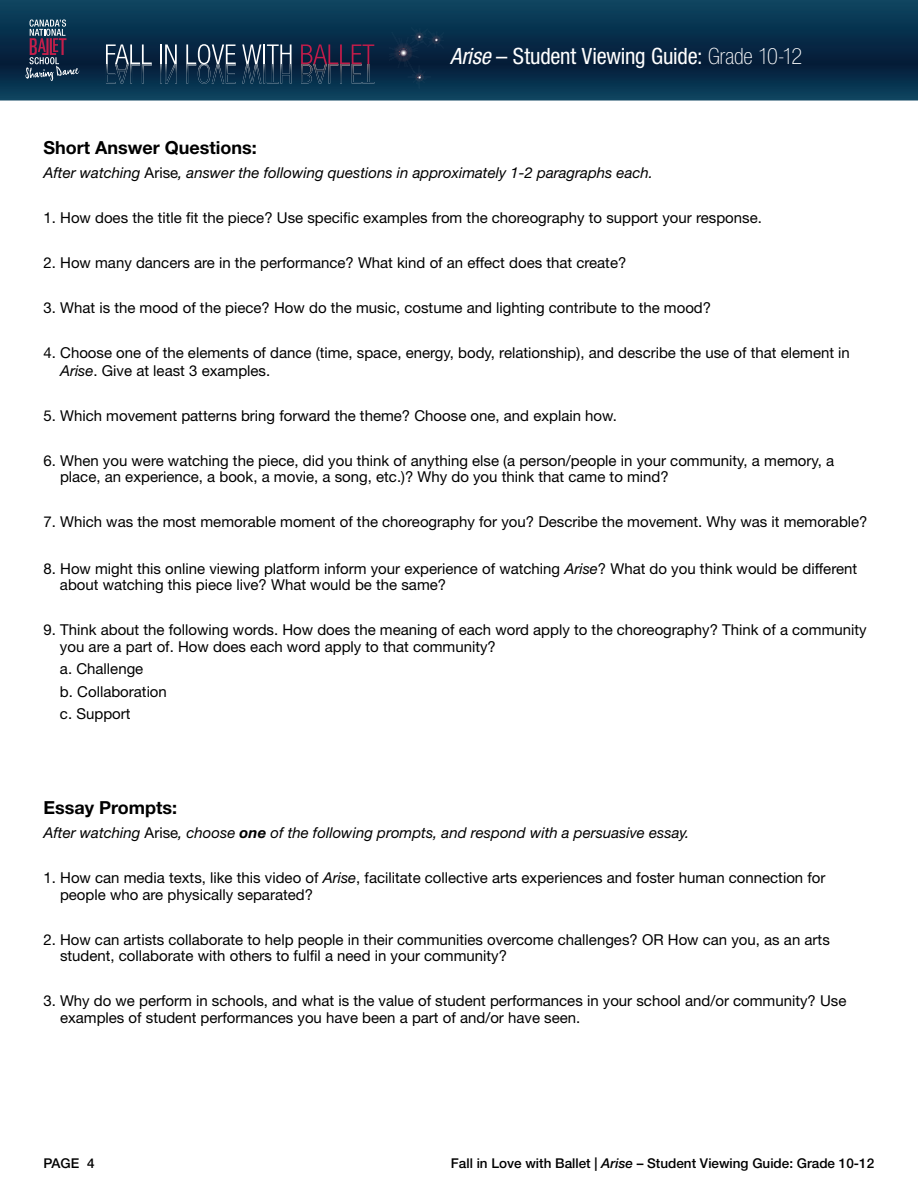
<style>
.page{position:relative;width:918px;height:1188px;background:#fff}
.page>*{position:absolute;margin:0;border:0;box-sizing:border-box;transform-origin:0 0}
.t1{font:condensed 22.5px "Helvetica Neue LT Std";letter-spacing:-.01em;color:#fff}
.t2{font:700 18px "Helvetica Neue LT Std";color:#000}
.t3{font:15px/16.5px "Helvetica Neue LT Std";color:#000}
.t4{font:italic 15px "Helvetica Neue LT Std";color:#000}
.t5{font:500 13.5px "Helvetica Neue LT Std";color:#000}
.s1{font-style:italic}
.s2{font-weight:100}
.s3{font-style:normal}
.s4{font-weight:700}
</style>
<div class="page">
<div style="left:0;top:0;width:918px;height:63px;background:#0c3f5a"></div>
<svg style="left:0;top:19px;width:918px;height:82px"></svg>
<h1 class="t1" style="left:450px;top:43px;width:354px"><span class="s1">Arise</span> – Student Viewing Guide: <span class="s2">Grade 10-12</span></h1>
<p class="t2" style="left:44px;top:136px;width:215px">Short Answer Questions:</p>
<p class="t4" style="left:44px;top:163px;width:611px">After watching <span class="s3">Arise</span>, answer the following questions in approximately 1-2 paragraphs each.</p>
<p class="t3" style="left:44px;top:209px;width:720px">1. How does the title fit the piece? Use specific examples from the choreography to support your response.</p>
<p class="t3" style="left:44px;top:254px;width:584px">2. How many dancers are in the performance? What kind of an effect does that create?</p>
<p class="t3" style="left:44px;top:299px;width:669px">3. What is the mood of the piece? How do the music, costume and lighting contribute to the mood?</p>
<p class="t3" style="left:60px;top:343px;width:791px;line-height:18px;text-indent:-16px">4. Choose one of the elements of dance (time, space, energy, body, relationship), and describe the use of that element in<br><span class="s1">Arise</span>. Give at least 3 examples.</p>
<p class="t3" style="left:44px;top:407px;width:575px">5. Which movement patterns bring forward the theme? Choose one, and explain how.</p>
<p class="t3" style="left:60px;top:452px;width:776px;text-indent:-16px">6. When you were watching the piece, did you think of anything else (a person/people in your community, a memory, a place, an experience, a book, a movie, a song, etc.)? Why do you think that came to mind?</p>
<p class="t3" style="left:44px;top:513px;width:826px">7. Which was the most memorable moment of the choreography for you? Describe the movement. Why was it memorable?</p>
<p class="t3" style="left:60px;top:560px;width:799px;text-indent:-16px">8. How might this online viewing platform inform your experience of watching <span class="s1">Arise</span>? What do you think would be different about watching this piece live? What would be the same?</p>
<p class="t3" style="left:60px;top:621px;width:808px;text-indent:-16px">9. Think about the following words. How does the meaning of each word apply to the choreography? Think of a community you are a part of. How does each word apply to that community?</p>
<p class="t3" style="left:60px;top:657px;width:108px;line-height:22.5px">a. Challenge<br>b. Collaboration c. Support</p>
<p class="t2" style="left:44px;top:797px;width:135px">Essay Prompts:</p>
<p class="t4" style="left:44px;top:824px;width:647px">After watching <span class="s3">Arise</span>, choose <span class="s4">one</span> of the following prompts, and respond with a persuasive essay.</p>
<p class="t3" style="left:60px;top:869px;width:767px;text-indent:-16px">1. How can media texts, like this video of <span class="s1">Arise</span>, facilitate collective arts experiences and foster human connection for people who are physically separated?</p>
<p class="t3" style="left:60px;top:931px;width:771px;text-indent:-16px">2. How can artists collaborate to help people in their communities overcome challenges? OR How can you, as an arts student, collaborate with others to fulfil a need in your community?</p>
<p class="t3" style="left:60px;top:992px;width:788px;text-indent:-16px">3. Why do we perform in schools, and what is the value of student performances in your school and/or community? Use examples of student performances you have been a part of and/or have seen.</p>
<p class="t5" style="left:44px;top:1155px;width:53px">PAGE 4</p>
<p class="t5" style="left:451px;top:1155px;width:425px">Fall in Love with Ballet | <span class="s1">Arise</span> – Student Viewing Guide: Grade 10-12</p>
</div>
